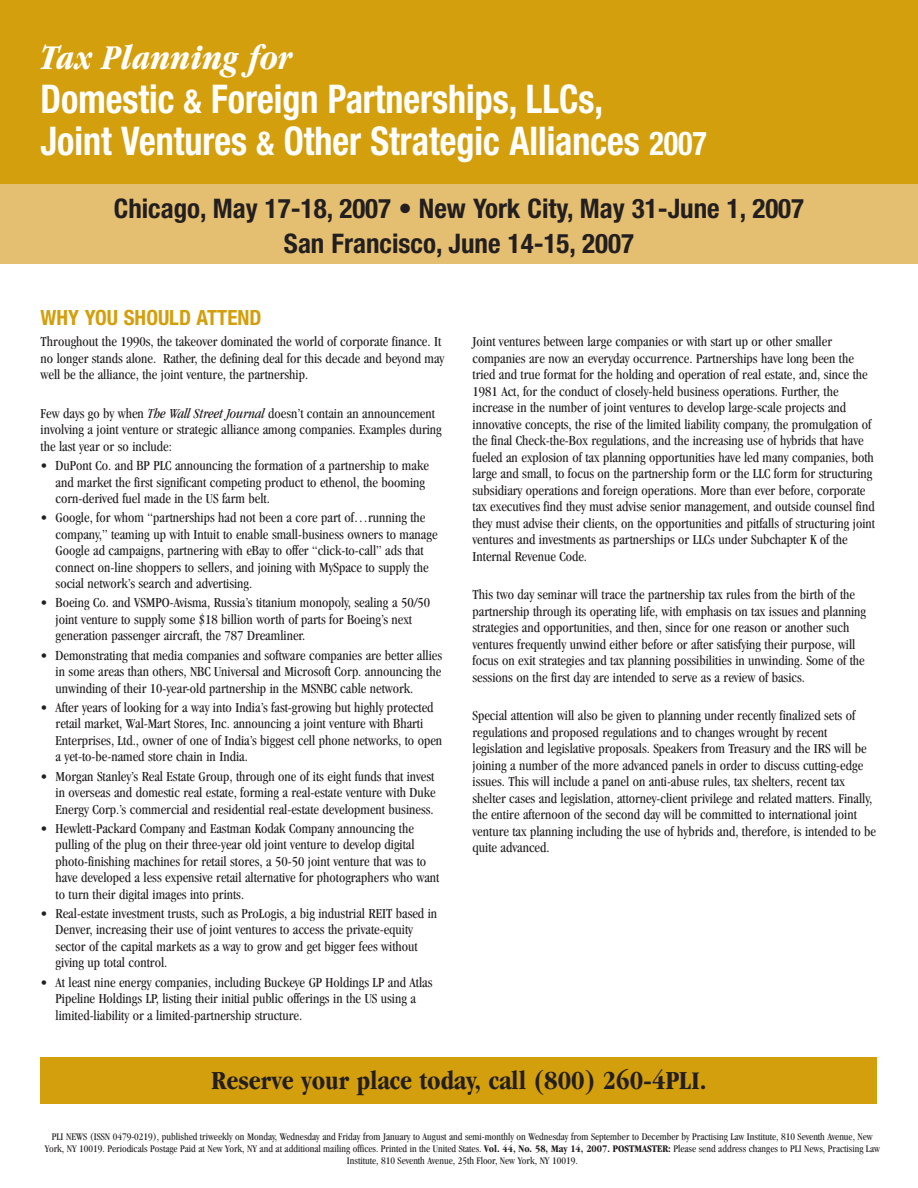
<style>
.page{position:relative;width:918px;height:1188px;background:#fff}
.page>*{position:absolute;margin:0;border:0;box-sizing:border-box;transform-origin:0 0}
.t1{font:700 condensed 39.6px/42px "Helvetica Neue";color:#fff;scale:.91 1}
.t2{font:italic 700 condensed 36px "Garamond";color:#fff}
.t3{font:700 condensed 27px/35.1px "Helvetica Neue";color:#231f20;text-align:center}
.t4{font:700 condensed 27px "Garamond";color:#231f20}
.t5{font:700 condensed 21px "Helvetica Neue";color:#d49f0c}
.t6{font:condensed 14.25px/16.5px "Garamond";color:#231f20}
.t7{font:condensed 10.5px/12px "Garamond";color:#231f20;text-align:center}
.s1{font-size:33px}
.s2{font-style:italic}
.s3{font-size:26.25px}
.s4{font-weight:700}
</style>
<div class="page">
<div style="left:40px;top:1058px;width:838px;height:46px;background:#d49f0c"></div>
<div style="left:0;top:137px;width:918px;height:126px;background:#e5bf71"></div>
<div style="left:0;top:0;width:918px;height:184px;background:#d49f0c"></div>
<h2 class="t2" style="left:40px;top:44px;width:253px">Tax Planning for</h2>
<h1 class="t1" style="left:40px;top:81px;width:734px">Domestic <span class="s1">&amp;</span> Foreign Partnerships, LLCs,<br>Joint Ventures <span class="s1">&amp;</span> Other Strategic Alliances <span class="s1">2007</span></h1>
<h3 class="t3" style="left:114px;top:193px;width:692px">Chicago, May 17-18, 2007 • New York City, May 31-June 1, 2007<br>San Francisco, June 14-15, 2007</h3>
<h3 class="t5" style="left:41px;top:310px;width:222px">WHY YOU SHOULD ATTEND</h3>
<p class="t6" style="left:41px;top:335px;width:405px">Throughout the 1990s, the takeover dominated the world of corporate finance. It no longer stands alone. Rather, the defining deal for this decade and beyond may well be the alliance, the joint venture, the partnership.</p>
<p class="t6" style="left:41px;top:406px;width:403px">Few days go by when <span class="s2">The Wall Street Journal</span> doesn’t contain an announcement involving a joint venture or strategic alliance among companies. Examples during the last year or so include:</p>
<p class="t6" style="left:56px;top:458px;width:375px;text-indent:-15px">• DuPont Co. and BP PLC announcing the formation of a partnership to make and market the first significant competing product to ethenol, the booming corn-derived fuel made in the US farm belt.</p>
<p class="t6" style="left:56px;top:511px;width:383px;text-indent:-15px">• Google, for whom “partnerships had not been a core part of…running the company,” teaming up with Intuit to enable small-business owners to manage Google ad campaigns, partnering with eBay to offer “click-to-call” ads that connect on-line shoppers to sellers, and joining with MySpace to supply the social network’s search and advertising.</p>
<p class="t6" style="left:56px;top:596px;width:376px;text-indent:-15px">• Boeing Co. and VSMPO-Avisma, Russia’s titanium monopoly, sealing a 50/50 joint venture to supply some $18 billion worth of parts for Boeing’s next generation passenger aircraft, the 787 Dreamliner.</p>
<p class="t6" style="left:56px;top:648px;width:388px;text-align:justify;text-indent:-15px">• Demonstrating that media companies and software companies are better allies in some areas than others, NBC Universal and Microsoft Corp. announcing the unwinding of their 10-year-old partnership in the MSNBC cable network.</p>
<p class="t6" style="left:56px;top:700px;width:388px;text-indent:-15px">• After years of looking for a way into India’s fast-growing but highly protected retail market, Wal-Mart Stores, Inc. announcing a joint venture with Bharti Enterprises, Ltd., owner of one of India’s biggest cell phone networks, to open a yet-to-be-named store chain in India.</p>
<p class="t6" style="left:56px;top:769px;width:382px;text-align:justify;text-indent:-15px">• Morgan Stanley’s Real Estate Group, through one of its eight funds that invest in overseas and domestic real estate, forming a real-estate venture with Duke Energy Corp.’s commercial and residential real-estate development business.</p>
<p class="t6" style="left:56px;top:821px;width:385px;text-indent:-15px">• Hewlett-Packard Company and Eastman Kodak Company announcing the pulling of the plug on their three-year old joint venture to develop digital photo-finishing machines for retail stores, a 50-50 joint venture that was to have developed a less expensive retail alternative for photographers who want to turn their digital images into prints.</p>
<p class="t6" style="left:56px;top:906px;width:383px;text-indent:-15px">• Real-estate investment trusts, such as ProLogis, a big industrial REIT based in Denver, increasing their use of joint ventures to access the private-equity sector of the capital markets as a way to grow and get bigger fees without giving up total control.</p>
<p class="t6" style="left:56px;top:975px;width:378px;text-indent:-15px">• At least nine energy companies, including Buckeye GP Holdings LP and Atlas<br>Pipeline Holdings LP, listing their initial public offerings in the US using a limited-liability or a limited-partnership structure.</p>
<p class="t6" style="left:473px;top:335px;width:404px">Joint ventures between large companies or with start up or other smaller companies are now an everyday occurrence. Partnerships have long been the tried and true format for the holding and operation of real estate, and, since the 1981 Act, for the conduct of closely-held business operations. Further, the increase in the number of joint ventures to develop large-scale projects and innovative concepts, the rise of the limited liability company, the promulgation of the final Check-the-Box regulations, and the increasing use of hybrids that have fueled an explosion of tax planning opportunities have led many companies, both large and small, to focus on the partnership form or the LLC form for structuring subsidiary operations and foreign operations. More than ever before, corporate tax executives find they must advise senior management, and outside counsel find they must advise their clients, on the opportunities and pitfalls of structuring joint ventures and investments as partnerships or LLCs under Subchapter K of the Internal Revenue Code.</p>
<p class="t6" style="left:473px;top:588px;width:395px">This two day seminar will trace the partnership tax rules from the birth of the partnership through its operating life, with emphasis on tax issues and planning strategies and opportunities, and then, since for one reason or another such ventures frequently unwind either before or after satisfying their purpose, will focus on exit strategies and tax planning possibilities in unwinding. Some of the sessions on the first day are intended to serve as a review of basics.</p>
<p class="t6" style="left:473px;top:709px;width:405px">Special attention will also be given to planning under recently finalized sets of regulations and proposed regulations and to changes wrought by recent legislation and legislative proposals. Speakers from Treasury and the IRS will be joining a number of the more advanced panels in order to discuss cutting-edge issues. This will include a panel on anti-abuse rules, tax shelters, recent tax shelter cases and legislation, attorney-client privilege and related matters. Finally, the entire afternoon of the second day will be committed to international joint venture tax planning including the use of hybrids and, therefore, is intended to be quite advanced.</p>
<h3 class="t4" style="left:211px;top:1070px;width:497px">Reserve your place today, call (800) 260-4PL<span class="s3">I</span>.</h3>
<p class="t7" style="left:45px;top:1131px;width:837px">PLI NEWS (ISSN 0479-0219), published triweekly on Monday, Wednesday and Friday from January to August and semi-monthly on Wednesday from September to December by Practising Law Institute, 810 Seventh Avenue, New<br>York, NY 10019. Periodicals Postage Paid at New York, NY and at additional mailing offices. Printed in the United States. <span class="s4">Vol. 44, No. 58, May 14, 2007. POSTMASTER:</span> Please send address changes to PLI News, Practising Law<br>Institute, 810 Seventh Avenue, 25th Floor, New York, NY 10019.</p>
</div>
